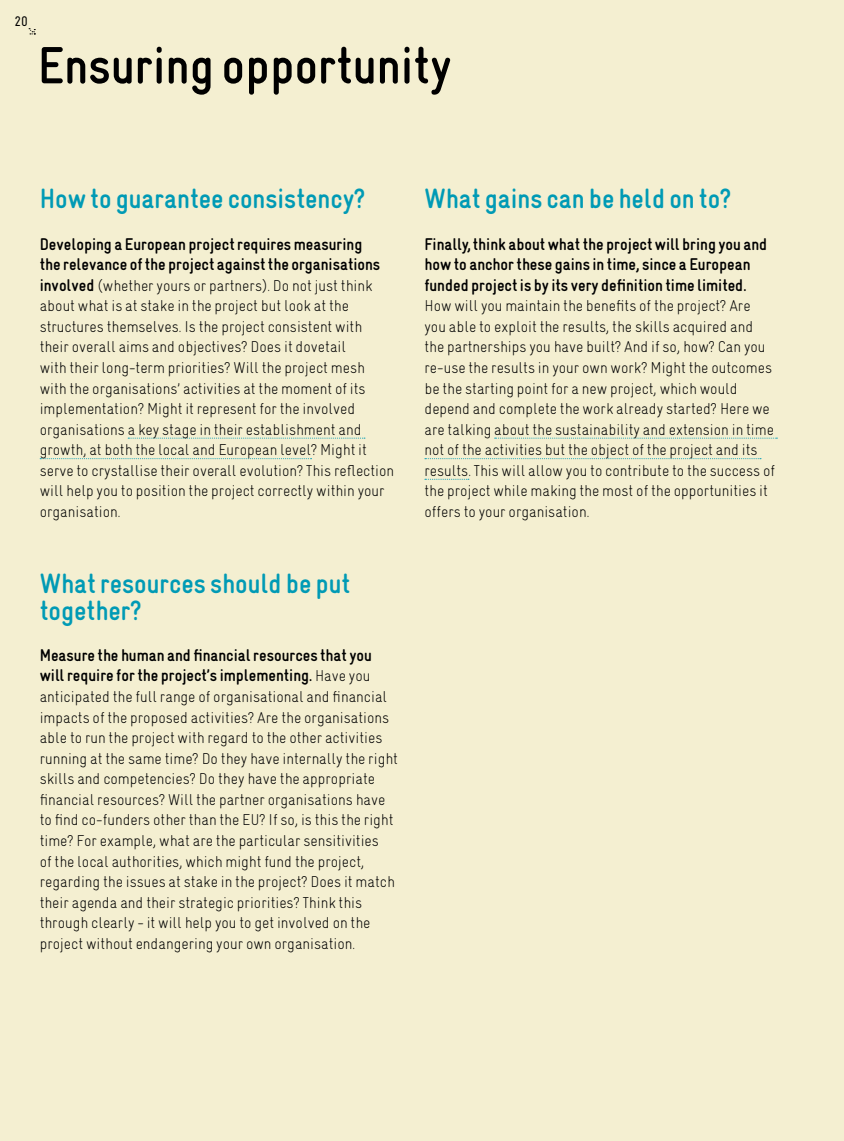
<style>
.page{position:relative;width:844px;height:1141px;background:#fff}
.page>*{position:absolute;margin:0;border:0;box-sizing:border-box;transform-origin:0 0}
.t1{font:700 52.5px "Gravur Condensed";color:#000}
.t2{font:700 28px/26.2px "Gravur Condensed";color:#009ab5}
.t3{font:700 17.15px/20.5px "Gravur Condensed";color:#000}
.t4{font:300 15.75px/20.7px "Gravur Condensed";color:#000}
.t5{font:14px "Gravur Condensed";color:#000}
.s1{font-weight:700;font-size:17.15px}
.s2{font-weight:300;font-size:15.75px}
</style>
<div class="page">
<div style="left:0;top:0;width:843px;height:1141px;background:#f4efd1"></div>
<svg style="left:29px;top:28px;width:6px;height:6px"></svg>
<svg style="left:128px;top:438px;width:237px;height:1px"></svg>
<svg style="left:40px;top:458px;width:271px;height:1px"></svg>
<svg style="left:494px;top:438px;width:283px;height:1px"></svg>
<svg style="left:425px;top:458px;width:335px;height:1px"></svg>
<svg style="left:425px;top:479px;width:44px;height:1px"></svg>
<p class="t5" style="left:14px;top:13px;width:15px">20</p>
<h1 class="t1" style="left:38px;top:36px;width:415px">Ensuring opportunity</h1>
<h2 class="t2" style="left:40px;top:185px;width:327px">How to guarantee consistency?</h2>
<p class="t3" style="left:40px;top:233px;width:342px">Developing a European project requires measuring the relevance of the project against the organisations</p>
<p class="t4" style="left:40px;top:275px;width:356px"><span class="s1">involved</span> (whether yours or partners). Do not just think about what is at stake in the project but look at the structures themselves. Is the project consistent with their overall aims and objectives? Does it dovetail<br>with their long-term priorities? Will the project mesh with the organisations’ activities at the moment of its implementation? Might it represent for the involved organisations a key stage in their establishment and growth, at both the local and European level? Might it serve to crystallise their overall evolution? This reflection will help you to position the project correctly within your organisation.</p>
<h2 class="t2" style="left:40px;top:571px;width:312px">What resources should be put together?</h2>
<p class="t3" style="left:40px;top:645px;width:333px">Measure the human and financial resources that you will require for the project’s implementing. <span class="s2">Have you</span></p>
<p class="t4" style="left:40px;top:686px;width:359px">anticipated the full range of organisational and financial impacts of the proposed activities? Are the organisations able to run the project with regard to the other activities running at the same time? Do they have internally the right skills and competencies? Do they have the appropriate financial resources? Will the partner organisations have to find co-funders other than the EU? If so, is this the right time? For example, what are the particular sensitivities<br>of the local authorities, which might fund the project, regarding the issues at stake in the project? Does it match their agenda and their strategic priorities? Think this through clearly - it will help you to get involved on the project without endangering your own organisation.</p>
<h2 class="t2" style="left:424px;top:185px;width:308px">What gains can be held on to?</h2>
<p class="t3" style="left:424px;top:233px;width:344px">Finally, think about what the project will bring you and how to anchor these gains in time, since a European funded project is by its very definition time limited.</p>
<p class="t4" style="left:424px;top:296px;width:352px">How will you maintain the benefits of the project? Are you able to exploit the results, the skills acquired and the partnerships you have built? And if so, how? Can you re-use the results in your own work? Might the outcomes be the starting point for a new project, which would depend and complete the work already started? Here we are talking about the sustainability and extension in time not of the activities but the object of the project and its results. This will allow you to contribute to the success of the project while making the most of the opportunities it offers to your organisation.</p>
</div>
